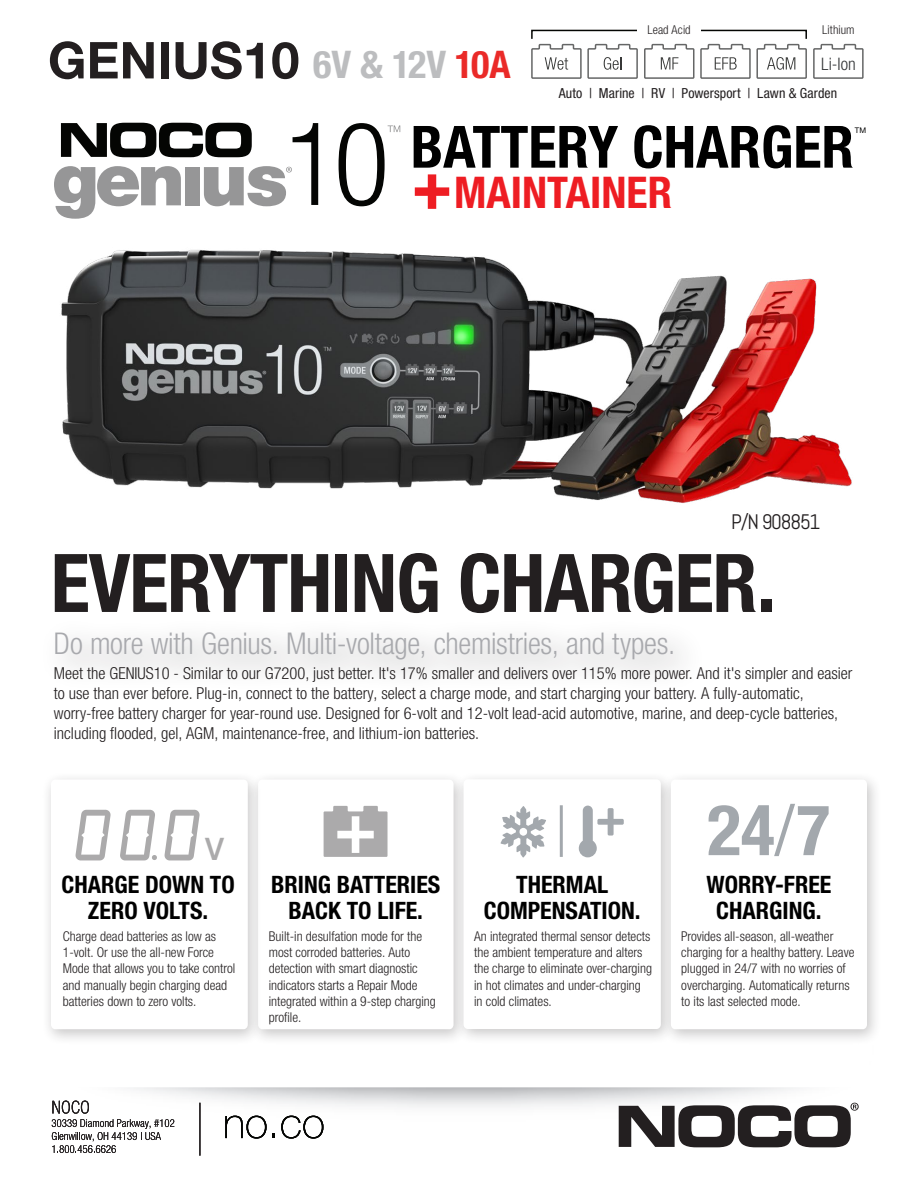
<style>
.page{position:relative;width:918px;height:1188px;background:#fff}
.page>*{position:absolute;margin:0;border:0;box-sizing:border-box;transform-origin:0 0}
.t1{font:700 condensed 81px "Helvetica Neue LTW1 G";letter-spacing:-.015em;color:#231f20}
.t2{font:700 condensed 70.5px "Helvetica Neue LT Std";color:#a3a8ad}
.t3{font:700 condensed 58.35px "Helvetica Neue LT Std";color:#000}
.t4{font:700 50.85px "Helvetica Neue LT Std";color:#231f20}
.t5{font:700 condensed 43.8px "Helvetica Neue LT Std";color:#ee1d23}
.t6{font:700 condensed 38.1px "Helvetica Neue LTW1 G";letter-spacing:-.005em;color:#bcbdbf}
.t7{font:500 31.05px "Helvetica Neue LT Std";color:#abaaab}
.t8{font:300 condensed 30px "Helvetica Neue LTW1 G";letter-spacing:-.01em;color:#a8a9ad}
.t9{font:700 condensed 24px/25.5px "Helvetica Neue LT Std";color:#000;text-align:center}
.t10{font:21px "Abel";letter-spacing:-.06em;color:#231f20}
.t11{font:300 condensed 17.25px "Helvetica Neue LTW1 G";color:#36383a}
.t12{font:300 condensed 16.5px/19.8px "Helvetica Neue LTW1 G";color:#231f20}
.t13{font:condensed 13.95px "Helvetica Neue LTW1 G";letter-spacing:.005em;color:#231f20}
.t14{font:300 condensed 13.5px/16.2px "Helvetica Neue LTW1 G";color:#231f20}
.t15{font:300 condensed 12.15px "Helvetica Neue LTW1 G";letter-spacing:.005em;color:#231f20}
.t16{font:7.8px "Helvetica Neue LT Std";color:#000}
.s1{color:#ea2a28}
.s2{font-size:68.1px}
.s3{font-weight:400}
</style>
<div class="page">
<img style="left:51px;top:1087px;width:805px;height:38px">
<hr style="left:200px;top:1103px;width:1px;height:53px;background:#231f20">
<svg style="left:225px;top:1116px;width:42px;height:23px"></svg>
<svg style="left:281px;top:1116px;width:42px;height:23px"></svg>
<svg style="left:52px;top:1101px;width:122px;height:52px"></svg>
<svg style="left:619px;top:1103px;width:240px;height:44px"></svg>
<img style="left:61px;top:250px;width:791px;height:253px">
<svg style="left:54px;top:123px;width:264px;height:96px"></svg>
<div style="left:185px;top:167px;width:15px;height:38px;background:#969697"></div>
<svg style="left:339px;top:123px;width:61px;height:83px"></svg>
<div style="left:36px;top:613px;width:676px;height:85px;background:#fafafa"></div>
<svg style="left:531px;top:29px;width:333px;height:50px"></svg>
<div style="left:248px;top:771px;width:221px;height:274px;background:#231f20;opacity:.25"></div>
<div style="left:258px;top:780px;width:196px;height:249px;background:#fff;border-radius:4px"></div>
<div style="left:454px;top:771px;width:222px;height:274px;background:#231f20;opacity:.25"></div>
<div style="left:464px;top:779px;width:197px;height:250px;background:#fff;border-radius:4px"></div>
<div style="left:661px;top:771px;width:221px;height:274px;background:#231f20;opacity:.25"></div>
<div style="left:671px;top:780px;width:196px;height:249px;background:#fff;border-radius:4px"></div>
<div style="left:41px;top:771px;width:222px;height:274px;background:#231f20;opacity:.25"></div>
<div style="left:51px;top:780px;width:197px;height:249px;background:#fff;border-radius:4px"></div>
<svg style="left:579px;top:806px;width:45px;height:51px"></svg>
<svg style="left:501px;top:806px;width:45px;height:51px"></svg>
<hr style="left:560px;top:805px;width:3px;height:52px;background:#a3a8ad">
<svg style="left:324px;top:806px;width:64px;height:51px"></svg>
<svg style="left:76px;top:810px;width:35px;height:51px"></svg>
<svg style="left:165px;top:810px;width:35px;height:51px"></svg>
<svg style="left:120px;top:810px;width:37px;height:51px"></svg>
<p class="t4" style="left:48px;top:29px;width:253px">GENIUS10</p>
<p class="t6" style="left:313px;top:42px;width:199px">6V &amp; 12V <span class="s1">10A</span></p>
<p class="t15" style="left:647px;top:23px;width:45px">Lead Acid</p>
<p class="t15" style="left:822px;top:23px;width:34px">Lithium</p>
<p class="t11" style="left:821px;top:53px;width:36px">Li-Ion</p>
<p class="t13" style="left:559px;top:85px;width:280px">Auto | Marine | RV | Powersport | Lawn &amp; Garden</p>
<h3 class="t3" style="left:411px;top:112px;width:445px">BATTERY CHARGER</h3>
<h3 class="t5" style="left:412px;top:166px;width:262px"><span class="s2">+</span>MAINTAINER</h3>
<p class="t16" style="left:855px;top:125px;width:13px">TM</p>
<h3 class="t10" style="left:731px;top:509px;width:91px">P/N 908851</h3>
<p class="t1" style="left:51px;top:535px;width:727px">EVERYTHING CHARGER.</p>
<p class="t8" style="left:54px;top:625px;width:623px">Do more with Genius. Multi-voltage, chemistries, and types.</p>
<p class="t12" style="left:54px;top:664px;width:800px">Meet the GENIUS10 - Similar to our G7200, just better. It's 17% smaller and delivers over 115% more power. And it's simpler and easier to use than ever before. Plug-in, connect to the battery, select a charge mode, and start charging your battery. A fully-automatic,</p>
<p class="t12" style="left:54px;top:704px;width:786px">worry-free battery charger for year-round use. Designed for 6-volt and 12-volt lead-acid automotive, marine, and deep-cycle batteries, including flooded, gel, AGM, maintenance-free, and lithium-ion batteries.</p>
<h3 class="t7" style="left:205px;top:830px;width:20px">V</h3>
<p class="t9" style="left:61px;top:872px;width:175px">CHARGE DOWN TO<br>ZERO VOLTS.</p>
<p class="t14" style="left:63px;top:928px;width:174px">Charge dead batteries as low as<br>1-volt. Or use the all-new Force<br>Mode that allows you to take control and manually begin charging dead batteries down to zero volts.</p>
<p class="t9" style="left:271px;top:872px;width:171px">BRING BATTERIES<br>BACK TO LIFE.</p>
<p class="t14" style="left:269px;top:928px;width:169px">Built-in desulfation mode for the most corroded batteries. Auto detection with smart diagnostic indicators starts a Repair Mode integrated within a 9-step charging profile.</p>
<p class="t9" style="left:516px;top:872px;width:93px">THERMAL</p>
<p class="t9" style="left:484px;top:897px;width:158px">COMPENSATION.</p>
<p class="t14" style="left:474px;top:928px;width:179px">An integrated thermal sensor detects the ambient temperature and alters the charge to eliminate over-charging in hot climates and under-charging in cold climates.</p>
<p class="t2" style="left:707px;top:787px;width:124px">24<span class="s3">/</span>7</p>
<p class="t9" style="left:706px;top:872px;width:126px">WORRY-FREE<br>CHARGING.</p>
<p class="t14" style="left:681px;top:928px;width:175px">Provides all-season, all-weather charging for a healthy battery. Leave plugged in 24/7 with no worries of overcharging. Automatically returns to its last selected mode.</p>
</div>
